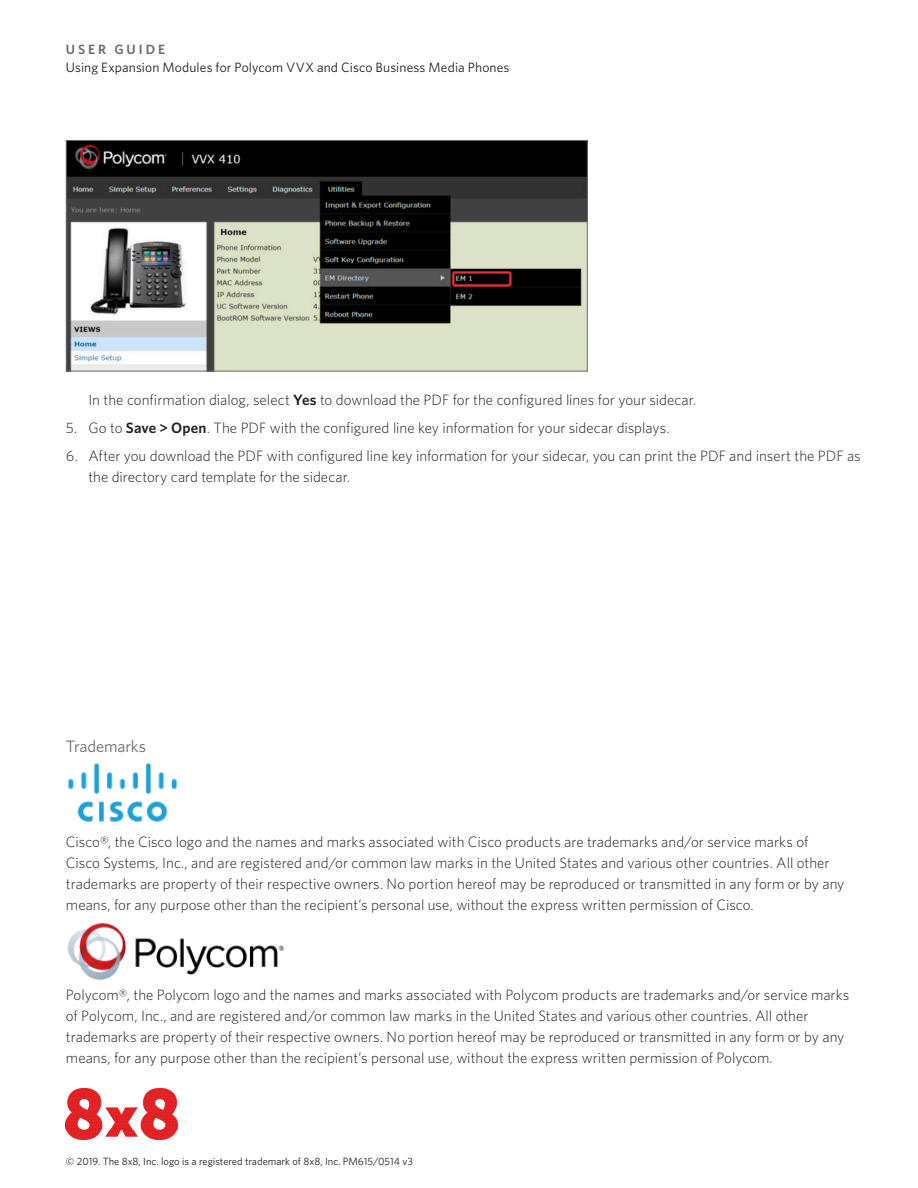
<style>
.page{position:relative;width:918px;height:1188px;background:#fff}
.page>*{position:absolute;margin:0;border:0;box-sizing:border-box;transform-origin:0 0}
.t1{font:16.5px "Whitney";letter-spacing:-.01em;color:#6c6d70}
.Body9{font:300 15px/21px "Whitney";color:#231f20}
.t2{font:13.5px "Whitney";letter-spacing:.01em;color:#231f20}
.t3{font:600 13.5px "Whitney";letter-spacing:.215em;color:#6c6d70}
.t4{font:10.5px "Whitney";color:#231f20}
.s1{font-weight:600}
</style>
<div class="page">
<img style="left:66px;top:1088px;width:112px;height:52px">
<img style="left:68px;top:142px;width:518px;height:227px">
<div style="left:66px;top:140px;width:522px;height:231px;border:1px solid #6c6d70"></div>
<img style="left:68px;top:763px;width:109px;height:59px">
<img style="left:67px;top:923px;width:218px;height:57px">
<p class="t3" style="left:66px;top:40px;width:101px">USER GUIDE</p>
<p class="t2" style="left:66px;top:59px;width:445px">Using Expansion Modules for Polycom VVX and Cisco Business Media Phones</p>
<p class="Body9" style="left:88px;top:389px;width:607px">In the confirmation dialog, select <span class="s1">Yes</span> to download the PDF for the configured lines for your sidecar.</p>
<p class="Body9" style="left:66px;top:417px;width:603px">5. Go to <span class="s1">Save &gt; Open</span>. The PDF with the configured line key information for your sidecar displays.</p>
<p class="Body9" style="left:88px;top:444px;width:774px;text-indent:-22px">6. After you download the PDF with configured line key information for your sidecar, you can print the PDF and insert the PDF as the directory card template for the sidecar.</p>
<h3 class="t1" style="left:66px;top:735px;width:82px">Trademarks</h3>
<p class="Body9" style="left:66px;top:831px;width:780px">Cisco®, the Cisco logo and the names and marks associated with Cisco products are trademarks and/or service marks of Cisco Systems, Inc., and are registered and/or common law marks in the United States and various other countries. All other trademarks are property of their respective owners. No portion hereof may be reproduced or transmitted in any form or by any means, for any purpose other than the recipient’s personal use, without the express written permission of Cisco.</p>
<p class="Body9" style="left:66px;top:984px;width:785px">Polycom®, the Polycom logo and the names and marks associated with Polycom products are trademarks and/or service marks of Polycom, Inc., and are registered and/or common law marks in the United States and various other countries. All other trademarks are property of their respective owners. No portion hereof may be reproduced or transmitted in any form or by any means, for any purpose other than the recipient’s personal use, without the express written permission of Polycom.</p>
<p class="t4" style="left:66px;top:1154px;width:348px">© 2019. The 8x8, Inc. logo is a registered trademark of 8x8, Inc. PM615/0514 v3</p>
</div>
